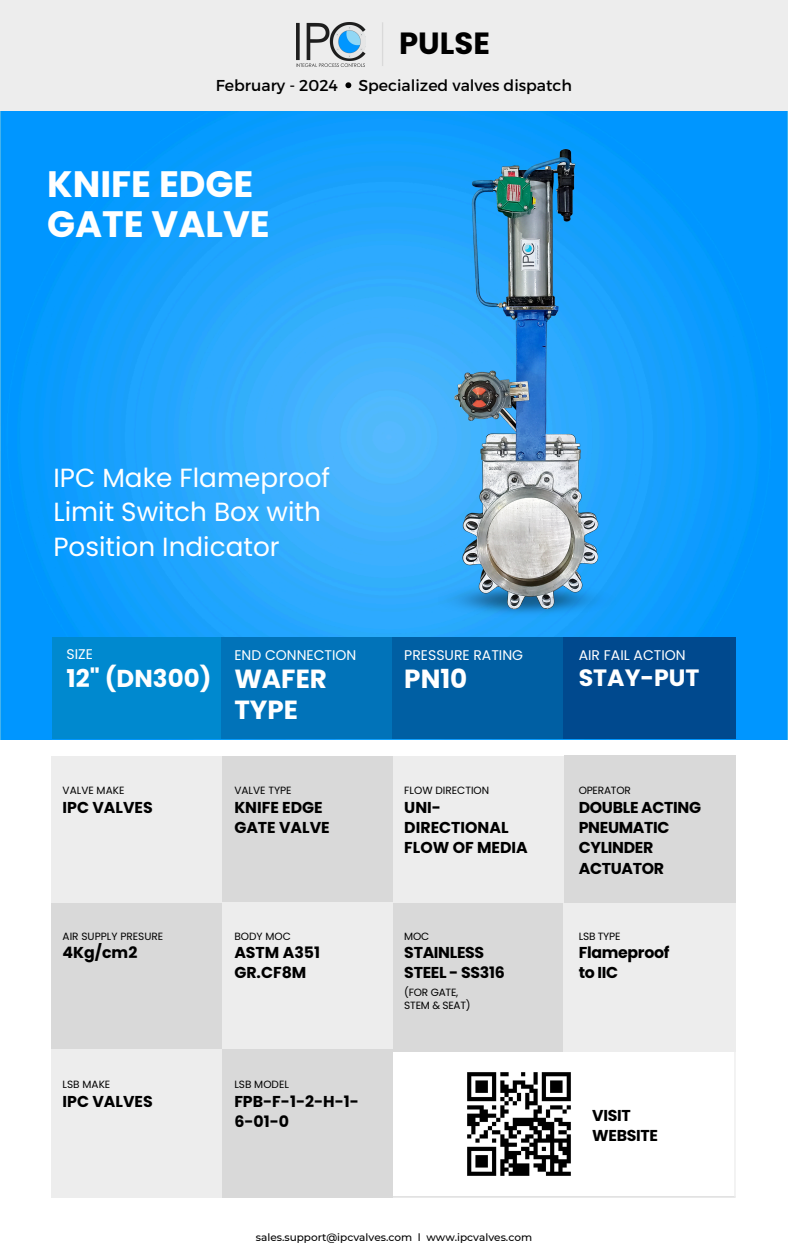
<style>
.page{position:relative;width:788px;height:1260px;background:#fff}
.page>*{position:absolute;margin:0;border:0;box-sizing:border-box;transform-origin:0 0}
.t1{font:700 36.75px/40.1px "Poppins";color:#fff}
.t2{font:700 30.62px "Poppins";color:#000}
.t3{font:26.25px/34.1px "Poppins";color:#fff}
.t4{font:700 26.25px/30.8px "Poppins";color:#fff}
.t5{font:700 24.5px "Poppins";color:#fff}
.t6{font:700 23.62px "Poppins";color:#fff}
.t7{font:700 15.75px/20.3px "Poppins";letter-spacing:-.02em;color:#000}
.t8{font:700 15.75px/20.3px "Poppins";color:#000}
.t9{font:15.75px "Montserrat";color:#000}
.t10{font:14px "Poppins";color:#fff}
.t11{font:10.5px "Poppins";color:#000}
.t12{font:500 10.5px "Montserrat";color:#000}
.t13{font:10.5px/13.1px "Poppins";letter-spacing:-.02em;color:#000}
</style>
<div class="page">
<img style="left:0;top:111px;width:788px;height:628px">
<div style="left:0;top:0;width:788px;height:111px;background:#ededed"></div>
<img style="left:296px;top:22px;width:69px;height:44px">
<hr style="left:382px;top:22px;width:1px;height:44px;background:#d9d9d9">
<div style="left:52px;top:637px;width:172px;height:102px;background:#0089cf"></div>
<div style="left:222px;top:637px;width:172px;height:102px;background:#0173b9"></div>
<div style="left:392px;top:637px;width:172px;height:102px;background:#005fa3"></div>
<div style="left:563px;top:637px;width:172px;height:102px;background:#00498e"></div>
<svg style="left:345px;top:82px;width:6px;height:6px"></svg>
<div style="left:51px;top:756px;width:171px;height:147px;background:#ededed"></div>
<div style="left:392px;top:756px;width:171px;height:147px;background:#ededed"></div>
<div style="left:222px;top:756px;width:170px;height:147px;background:#d9d9d9"></div>
<div style="left:563px;top:756px;width:172px;height:147px;background:#d9d9d9"></div>
<div style="left:51px;top:903px;width:171px;height:147px;background:#d9d9d9"></div>
<div style="left:392px;top:903px;width:171px;height:148px;background:#d9d9d9"></div>
<div style="left:222px;top:903px;width:170px;height:148px;background:#ededed"></div>
<div style="left:563px;top:903px;width:172px;height:148px;background:#ededed"></div>
<div style="left:51px;top:1050px;width:171px;height:148px;background:#ededed"></div>
<div style="left:222px;top:1050px;width:170px;height:148px;background:#d9d9d9"></div>
<img style="left:438px;top:580px;width:177px;height:39px">
<img style="left:446px;top:143px;width:161px;height:478px">
<img style="left:467px;top:1072px;width:104px;height:104px">
<hr style="left:392px;top:1196px;width:343px;height:2px;background:#d9d9d9">
<hr style="left:734px;top:1051px;width:1px;height:146px;background:#ededed">
<p class="t2" style="left:399px;top:22px;width:92px">PULSE</p>
<p class="t9" style="left:216px;top:75px;width:124px">February - 2024</p>
<p class="t9" style="left:358px;top:75px;width:215px">Specialized valves dispatch</p>
<h2 class="t1" style="left:47px;top:164px;width:224px">KNIFE EDGE<br>GATE VALVE</h2>
<h6 class="t3" style="left:53px;top:461px;width:278px">IPC Make Flameproof<br>Limit Switch Box with<br>Position Indicator</h6>
<p class="t10" style="left:66px;top:645px;width:28px">SIZE</p>
<p class="t5" style="left:66px;top:661px;width:146px">12" (DN300)</p>
<p class="t10" style="left:234px;top:645px;width:123px">END CONNECTION</p>
<p class="t4" style="left:234px;top:663px;width:94px">WAFER<br>TYPE</p>
<p class="t11" style="left:63px;top:783px;width:63px">VALVE MAKE</p>
<p class="t8" style="left:63px;top:797px;width:92px">IPC VALVES</p>
<p class="t11" style="left:234px;top:783px;width:59px">VALVE TYPE</p>
<p class="t8" style="left:234px;top:797px;width:97px">KNIFE EDGE<br>GATE VALVE</p>
<p class="t11" style="left:63px;top:929px;width:102px">AIR SUPPLY PRESURE</p>
<p class="t7" style="left:63px;top:942px;width:76px">4Kg/cm2</p>
<p class="t11" style="left:234px;top:929px;width:58px">BODY MOC</p>
<p class="t8" style="left:234px;top:942px;width:87px">ASTM A351<br>GR.CF8M</p>
<p class="t11" style="left:63px;top:1077px;width:49px">LSB MAKE</p>
<p class="t8" style="left:63px;top:1091px;width:92px">IPC VALVES</p>
<p class="t11" style="left:234px;top:1077px;width:56px">LSB MODEL</p>
<p class="t7" style="left:234px;top:1091px;width:126px">FPB-F-1-2-H-1-<br>6-01-0</p>
<h1 class="t10" style="left:404px;top:645px;width:120px">PRESSURE RATING</h1>
<h4 class="t4" style="left:404px;top:663px;width:65px">PN10</h4>
<p class="t11" style="left:404px;top:783px;width:86px">FLOW DIRECTION</p>
<p class="t8" style="left:404px;top:797px;width:125px">UNI-<br>DIRECTIONAL<br>FLOW OF MEDIA</p>
<h6 class="t11" style="left:404px;top:929px;width:26px">MOC</h6>
<h6 class="t7" style="left:404px;top:942px;width:102px">STAINLESS<br>STEEL - SS316</h6>
<h6 class="t13" style="left:404px;top:986px;width:68px">(FOR GATE,<br>STEM &amp; SEAT)</h6>
<h3 class="t12" style="left:256px;top:1231px;width:278px">sales.support@ipcvalves.com l www.ipcvalves.com</h3>
<p class="t10" style="left:578px;top:645px;width:108px">AIR FAIL ACTION</p>
<p class="t6" style="left:578px;top:661px;width:122px">STAY-PUT</p>
<p class="t13" style="left:578px;top:784px;width:54px">OPERATOR</p>
<p class="t7" style="left:578px;top:797px;width:124px">DOUBLE ACTING<br>PNEUMATIC<br>CYLINDER<br>ACTUATOR</p>
<h6 class="t11" style="left:578px;top:929px;width:43px">LSB TYPE</h6>
<h6 class="t7" style="left:578px;top:942px;width:92px">Flameproof to IIC</h6>
<h6 class="t7" style="left:592px;top:1105px;width:67px">VISIT<br>WEBSITE</h6>
</div>
